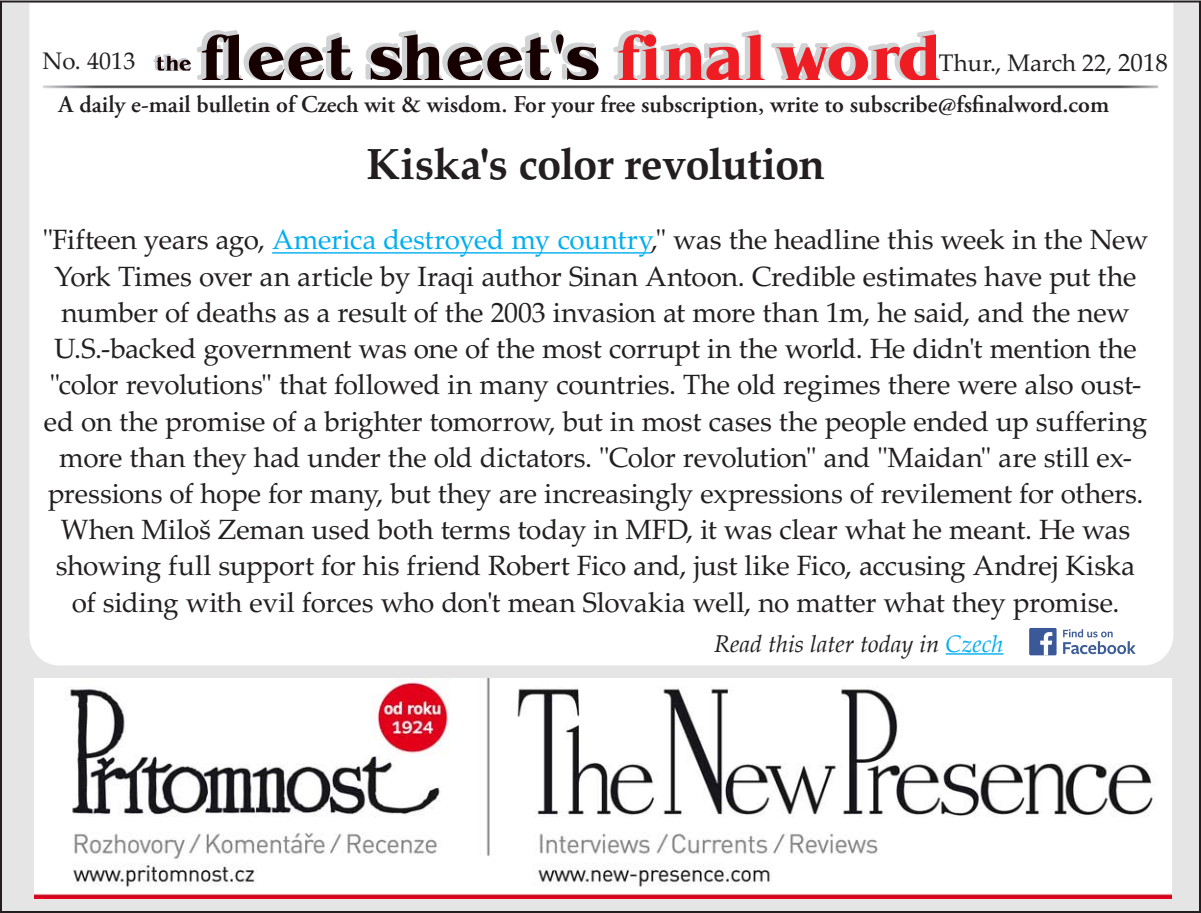
<style>
.page{position:relative;width:1201px;height:913px;background:#fff}
.page>*{position:absolute;margin:0;border:0;box-sizing:border-box;transform-origin:0 0}
.t1{font:700 43.6px "Palatino LTCE";letter-spacing:-.02em;color:#231f20}
.t2{font:27.8px/36.2px "Palatino LTCE";letter-spacing:-.01em;color:#231f20;text-align:center}
.t3{font:600 24px "Adobe Garamond Pro";color:#231f20}
.t4{font:italic 24px "Palatino";color:#231f20}
.t5{font:24px "Palatino LTCE";color:#231f20}
.s1{font-size:25px}
.s2{color:#00aeef}
</style>
<div class="page">
<div style="left:1px;top:1px;width:1198px;height:910px;background:#e5e5e5"></div>
<div style="left:28px;top:1px;width:1146px;height:665px;background:#fff"></div>
<img style="left:40px;top:83px;width:1120px;height:7px">
<svg style="left:153px;top:30px;width:446px;height:50px;background:#aaa3a4"></svg>
<svg style="left:611px;top:30px;width:328px;height:50px;background:#eda0a3"></svg>
<hr style="left:945px;top:653px;width:58px;height:1px;background:#00aeef">
<svg style="left:1062px;top:629px;width:73px;height:25px;background:#c8d1e2"></svg>
<div style="left:1028px;top:627px;width:28px;height:28px;background:#3b5998;border-radius:2px"></div>
<svg style="left:1040px;top:632px;width:12px;height:23px"></svg>
<hr style="left:272px;top:252px;width:379px;height:1px;background:#00aeef">
<img style="left:35px;top:678px;width:1136px;height:220px">
<p class="t5" style="left:42px;top:47px;width:94px">No. 4013</p>
<p class="t5" style="left:938px;top:49px;width:231px">Thur., March 22, <span class="s1">2018</span></p>
<p class="t3" style="left:59px;top:90px;width:1051px">A daily e-mail bulletin of Czech wit &amp; wisdom. For your free subscription, write to subscribe@fsfinalword.com</p>
<p class="t1" style="left:366px;top:138px;width:460px">Kiska's color revolution</p>
<p class="t2" style="left:43px;top:222px;width:1107px">"Fifteen years ago, <span class="s2">America destroyed my country</span>," was the headline this week in the New York Times over an article by Iraqi author Sinan Antoon. Credible estimates have put the number of deaths as a result of the 2003 invasion at more than 1m, he said, and the new U.S.-backed government was one of the most corrupt in the world. He didn't mention the "color revolutions" that followed in many countries. The old regimes there were also oust&shy;ed on the promise of a brighter tomorrow, but in most cases the people ended up suffering more than they had under the old dictators. "Color revolution" and "Maidan" are still ex&shy;pressions of hope for many, but they are increasingly expressions of revilement for others.<br>When Miloš Zeman used both terms today in MFD, it was clear what he meant. He was showing full support for his friend Robert Fico and, just like Fico, accusing Andrej Kiska of siding with evil forces who don't mean Slovakia well, no matter what they promise.</p>
<p class="t4" style="left:714px;top:623px;width:291px">Read this later today in <span class="s2">Czech</span></p>
</div>
